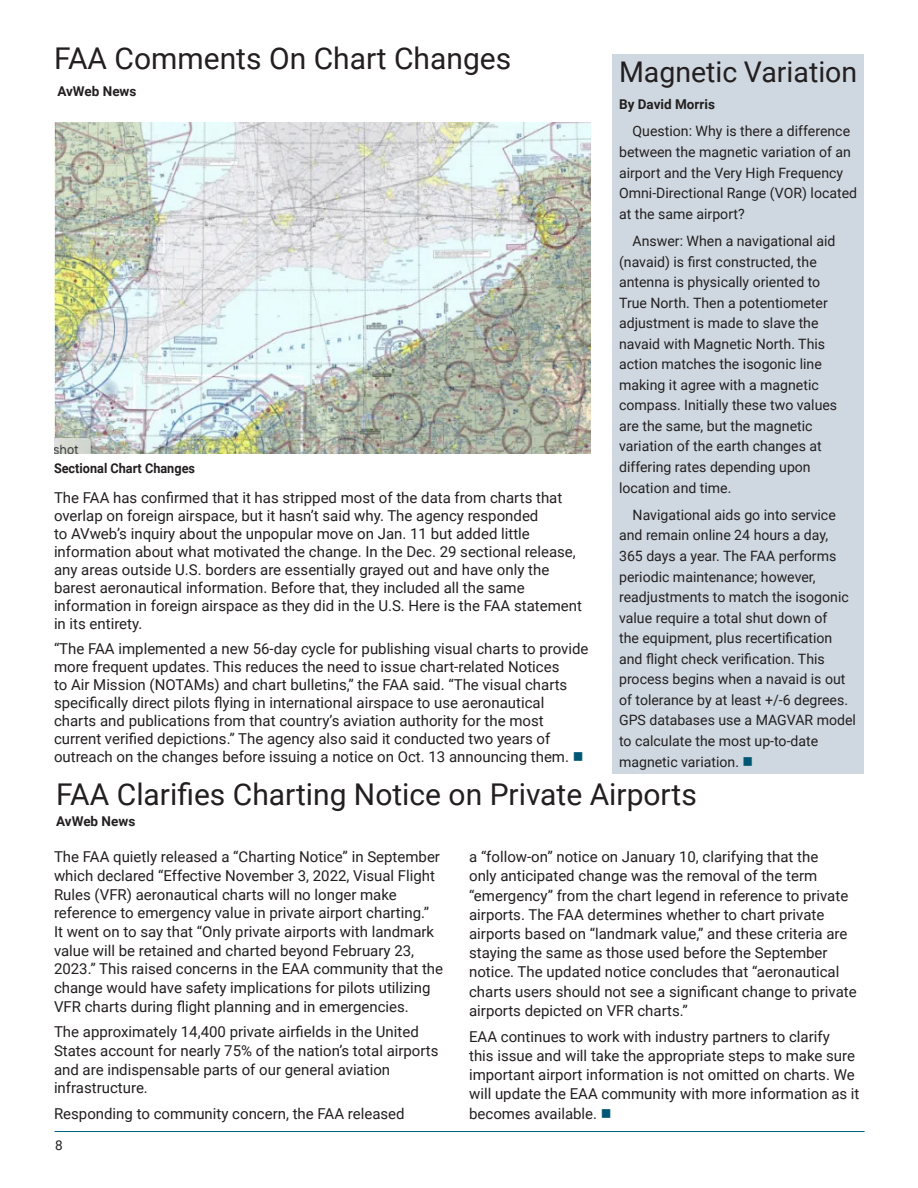
<style>
.page{position:relative;width:918px;height:1188px;background:#fff}
.page>*{position:absolute;margin:0;border:0;box-sizing:border-box;transform-origin:0 0}
.Headline_2{font:30px "Roboto";color:#231f20}
.Headline_2-2{font:28.5px "Roboto";color:#231f20}
.No_Indent{font:15px/18px "Roboto";color:#231f20}
.Body_Text{font:14.25px/20.5px "Roboto";color:#231f20}
.Byline{font:700 13.5px "Roboto";color:#231f20;scale:.94 1}
.Headline_2-3{font:700 13.5px "Roboto";color:#231f20}
.Byline-2{font:700 13.5px "Roboto";color:#231f20}
.t1{font:13.5px "Roboto";color:#231f20}
.s1{color:#005774}
</style>
<div class="page">
<hr style="left:55px;top:1131px;width:810px;height:1px;background:#00607f">
<img style="left:54px;top:123px;width:537px;height:330px">
<div style="left:612px;top:54px;width:252px;height:719px;background:#cfd8e0"></div>
<p class="Headline_2" style="left:54px;top:37px;width:459px">FAA Comments On Chart Changes</p>
<p class="Headline_2-3" style="left:57px;top:82px;width:81px">AvWeb News</p>
<p class="Byline" style="left:54px;top:459px;width:152px">Sectional Chart Changes</p>
<p class="No_Indent" style="left:54px;top:488px;width:529px">The FAA has confirmed that it has stripped most of the data from charts that overlap on foreign airspace, but it hasn’t said why. The agency responded<br>to AVweb’s inquiry about the unpopular move on Jan. 11 but added little information about what motivated the change. In the Dec. 29 sectional release, any areas outside U.S. borders are essentially grayed out and have only the barest aeronautical information. Before that, they included all the same information in foreign airspace as they did in the U.S. Here is the FAA statement in its entirety.</p>
<p class="No_Indent" style="left:54px;top:639px;width:536px">“The FAA implemented a new 56-day cycle for publishing visual charts to provide more frequent updates. This reduces the need to issue chart-related Notices<br>to Air Mission (NOTAMs) and chart bulletins,” the FAA said. “The visual charts specifically direct pilots flying in international airspace to use aeronautical charts and publications from that country’s aviation authority for the most current verified depictions.” The agency also said it conducted two years of outreach on the changes before issuing a notice on Oct. 13 announcing them. <span class="s1">■</span></p>
<p class="Headline_2-2" style="left:619px;top:52px;width:240px">Magnetic Variation</p>
<p class="Byline-2" style="left:619px;top:95px;width:97px">By David Morris</p>
<p class="Body_Text" style="left:619px;top:121px;width:240px;text-indent:14px">Question: Why is there a difference between the magnetic variation of an airport and the Very High Frequency Omni-Directional Range (VOR) located at the same airport?</p>
<p class="Body_Text" style="left:619px;top:230px;width:220px;text-indent:14px">Answer: When a navigational aid (navaid) is first constructed, the antenna is physically oriented to<br>True North. Then a potentiometer adjustment is made to slave the navaid with Magnetic North. This action matches the isogonic line making it agree with a magnetic compass. Initially these two values are the same, but the magnetic variation of the earth changes at differing rates depending upon location and time.</p>
<p class="Body_Text" style="left:619px;top:504px;width:238px;text-indent:14px">Navigational aids go into service and remain online 24 hours a day,<br>365 days a year. The FAA performs periodic maintenance; however, readjustments to match the isogonic value require a total shut down of<br>the equipment, plus recertification and flight check verification. This process begins when a navaid is out of tolerance by at least +/-6 degrees.<br>GPS databases use a MAGVAR model to calculate the most up-to-date magnetic variation. <span class="s1">■</span></p>
<p class="Headline_2" style="left:56px;top:774px;width:642px">FAA Clarifies Charting Notice on Private Airports</p>
<p class="Headline_2-3" style="left:56px;top:811px;width:81px">AvWeb News</p>
<p class="No_Indent" style="left:54px;top:847px;width:391px;line-height:18.8px">The FAA quietly released a “Charting Notice” in September which declared “Effective November 3, 2022, Visual Flight Rules (VFR) aeronautical charts will no longer make reference to emergency value in private airport charting.”<br>It went on to say that “Only private airports with landmark value will be retained and charted beyond February 23, 2023.” This raised concerns in the EAA community that the change would have safety implications for pilots utilizing VFR charts during flight planning and in emergencies.</p>
<p class="No_Indent" style="left:54px;top:1022px;width:386px;line-height:18.8px">The approximately 14,400 private airfields in the United States account for nearly 75% of the nation’s total airports and are indispensable parts of our general aviation infrastructure.</p>
<p class="No_Indent" style="left:54px;top:1104px;width:352px">Responding to community concern, the FAA released</p>
<p class="t1" style="left:55px;top:1136px;width:9px">8</p>
<p class="No_Indent" style="left:469px;top:847px;width:389px;line-height:19.2px">a “follow-on” notice on January 10, clarifying that the<br>only anticipated change was the removal of the term “emergency” from the chart legend in reference to private airports. The FAA determines whether to chart private airports based on “landmark value,” and these criteria are staying the same as those used before the September notice. The updated notice concludes that “aeronautical charts users should not see a significant change to private airports depicted on VFR charts.”</p>
<p class="No_Indent" style="left:469px;top:1026px;width:392px;line-height:19.2px">EAA continues to work with industry partners to clarify<br>this issue and will take the appropriate steps to make sure important airport information is not omitted on charts. We will update the EAA community with more information as it becomes available. <span class="s1">■</span></p>
</div>
